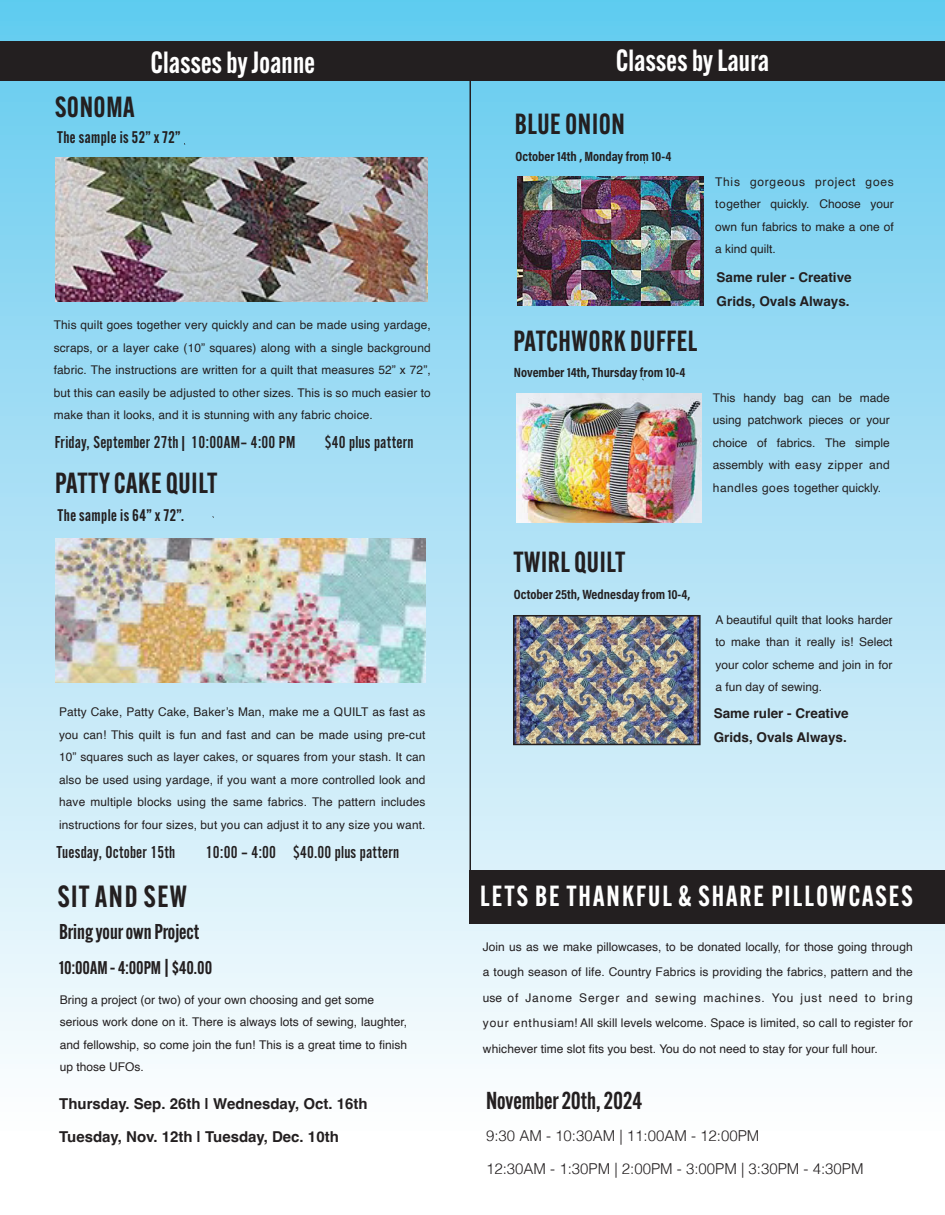
<style>
.page{position:relative;width:945px;height:1215px;background:#fff}
.page>*{position:absolute;margin:0;border:0;box-sizing:border-box;transform-origin:0 0}
.t1{font:600 30px "Alternate Gothic Cond ATF";letter-spacing:.01em;color:#fff}
.t2{font:600 30px "Alternate Gothic Cond ATF";letter-spacing:.05em;color:#231f20}
.t3{font:600 28.5px "Alternate Gothic Cond ATF";letter-spacing:.02em;color:#231f20}
.t4{font:600 28.5px "Alternate Gothic Cond ATF";letter-spacing:.07em;color:#fff}
.t5{font:600 24px "Alternate Gothic Cond ATF";color:#231f20}
.t6{font:600 21px "Alternate Gothic Cond ATF";color:#231f20}
.t7{font:18px "Alternate Got No 2 D";letter-spacing:.01em;color:#231f20}
.t8{font:600 18px "Alternate Gothic Cond ATF";color:#231f20}
.t9{font:600 16.5px "Alternate Gothic Cond ATF";letter-spacing:.03em;color:#231f20}
.t10{font:300 15px "Helvetica";color:#231f20}
.t11{font:700 15px "Helvetica";color:#231f20}
.t12{font:700 13.5px "Acumin Pro Cond";color:#231f20}
.t13{font:700 13.5px/24px "Helvetica";color:#231f20}
.t14{font:12px/22.5px "Helvetica";color:#231f20;text-align:justify}
</style>
<div class="page">
<div style="left:0;top:0;width:945px;height:1215px;background:linear-gradient(to bottom,#66caef,#fff)"></div>
<div style="left:0;top:42px;width:945px;height:39px;background:#231f20"></div>
<img style="left:56px;top:157px;width:372px;height:145px">
<img style="left:55px;top:538px;width:370px;height:145px">
<img style="left:518px;top:177px;width:186px;height:128px">
<img style="left:516px;top:618px;width:182px;height:124px">
<div style="left:513px;top:615px;width:188px;height:130px;border:2px solid #231f20"></div>
<img style="left:516px;top:393px;width:186px;height:129px">
<hr style="left:470px;top:71px;width:1px;height:800px;background:#231f20">
<div style="left:470px;top:871px;width:475px;height:53px;background:#231f20"></div>
<p class="t1" style="left:151px;top:43px;width:166px">Classes by Joanne</p>
<p class="t1" style="left:616px;top:42px;width:155px">Classes by Laura</p>
<p class="t3" style="left:55px;top:89px;width:81px">SONOMA</p>
<p class="t9" style="left:57px;top:127px;width:125px">The sample is 52” x 72”</p>
<p class="t14" style="left:54px;top:314px;width:378px">This quilt goes together very quickly and can be made using yardage, scraps, or a layer cake (10” squares) along with a single background fabric. The instructions are written for a quilt that measures 52” x 72”, but this can easily be adjusted to other sizes. This is so much easier to make than it looks, and it is stunning with any fabric choice.</p>
<p class="t7" style="left:55px;top:433px;width:242px">Friday, September 27th| 10:00AM– 4:00 PM</p>
<p class="t7" style="left:325px;top:433px;width:90px">$40 plus pattern</p>
<p class="t3" style="left:55px;top:464px;width:164px">PATTY CAKE QUILT</p>
<p class="t9" style="left:57px;top:505px;width:128px">The sample is 64” x 72”.</p>
<p class="t14" style="left:59px;top:701px;width:368px">Patty Cake, Patty Cake, Baker’s Man, make me a QUILT as fast as you can! This quilt is fun and fast and can be made using pre-cut 10” squares such as layer cakes, or squares from your stash. It can also be used using yardage, if you want a more controlled look and have multiple blocks using the same fabrics. The pattern includes instructions for four sizes, but you can adjust it to any size you want.</p>
<p class="t7" style="left:57px;top:843px;width:120px">Tuesday, October 15th</p>
<p class="t7" style="left:206px;top:843px;width:195px">10:00 – 4:00 $40.00 plus pattern</p>
<p class="t2" style="left:58px;top:877px;width:131px">SIT AND SEW</p>
<p class="t6" style="left:59px;top:918px;width:142px">Bring your own Project</p>
<p class="t8" style="left:59px;top:956px;width:155px">10:00AM – 4:00PM | $40.00</p>
<p class="t14" style="left:60px;top:988px;width:316px">Bring a project (or two) of your own choosing and get some</p>
<p class="t14" style="left:60px;top:1011px;width:349px">serious work done on it. There is always lots of sewing, laughter, and fellowship, so come join the fun! This is a great time to finish up those UFOs.</p>
<p class="t11" style="left:59px;top:1095px;width:310px">Thursday. Sep. 26th | Wednesday, Oct. 16th</p>
<p class="t11" style="left:59px;top:1127px;width:281px">Tuesday, Nov. 12th | Tuesday, Dec. 10th</p>
<p class="t3" style="left:515px;top:106px;width:111px">BLUE ONION</p>
<p class="t12" style="left:515px;top:147px;width:158px">October 14th , Monday from 10-4</p>
<p class="t3" style="left:513px;top:323px;width:186px">PATCHWORK DUFFEL</p>
<p class="t12" style="left:514px;top:364px;width:173px">November 14th, Thursday from 10-4</p>
<p class="t14" style="left:715px;top:171px;width:180px">This gorgeous project goes together quickly. Choose your own fun fabrics to make a one of a kind quilt.</p>
<p class="t13" style="left:717px;top:267px;width:137px">Same ruler - Creative<br>Grids, Ovals Always.</p>
<p class="t14" style="left:713px;top:386px;width:179px">This handy bag can be made using patchwork pieces or your choice of fabrics. The simple assembly with easy zipper and handles goes together quickly.</p>
<p class="t3" style="left:513px;top:544px;width:114px">TWIRL QUILT</p>
<p class="t12" style="left:514px;top:585px;width:178px">October 25th, Wednesday from 10-4,</p>
<p class="t14" style="left:715px;top:609px;width:179px">A beautiful quilt that looks harder to make than it really is! Select your color scheme and join in for a fun day of sewing.</p>
<p class="t13" style="left:714px;top:703px;width:137px">Same ruler - Creative<br>Grids, Ovals Always.</p>
<p class="t4" style="left:480px;top:877px;width:434px">LETS BE THANKFUL &amp; SHARE PILLOWCASES</p>
<p class="t14" style="left:483px;top:934px;width:431px;line-height:25.5px">Join us as we make pillowcases, to be donated locally, for those going through a tough season of life. Country Fabrics is providing the fabrics, pattern and the use of Janome Serger and sewing machines. You just need to bring your enthusiam! All skill levels welcome. Space is limited, so call to register for whichever time slot fits you best. You do not need to stay for your full hour.</p>
<p class="t5" style="left:486px;top:1086px;width:158px">November 20th, 2024</p>
<p class="t10" style="left:486px;top:1123px;width:275px">9:30 AM - 10:30AM | 11:00AM - 12:00PM</p>
<p class="t10" style="left:486px;top:1156px;width:379px">12:30AM - 1:30PM | 2:00PM - 3:00PM | 3:30PM - 4:30PM</p>
</div>
